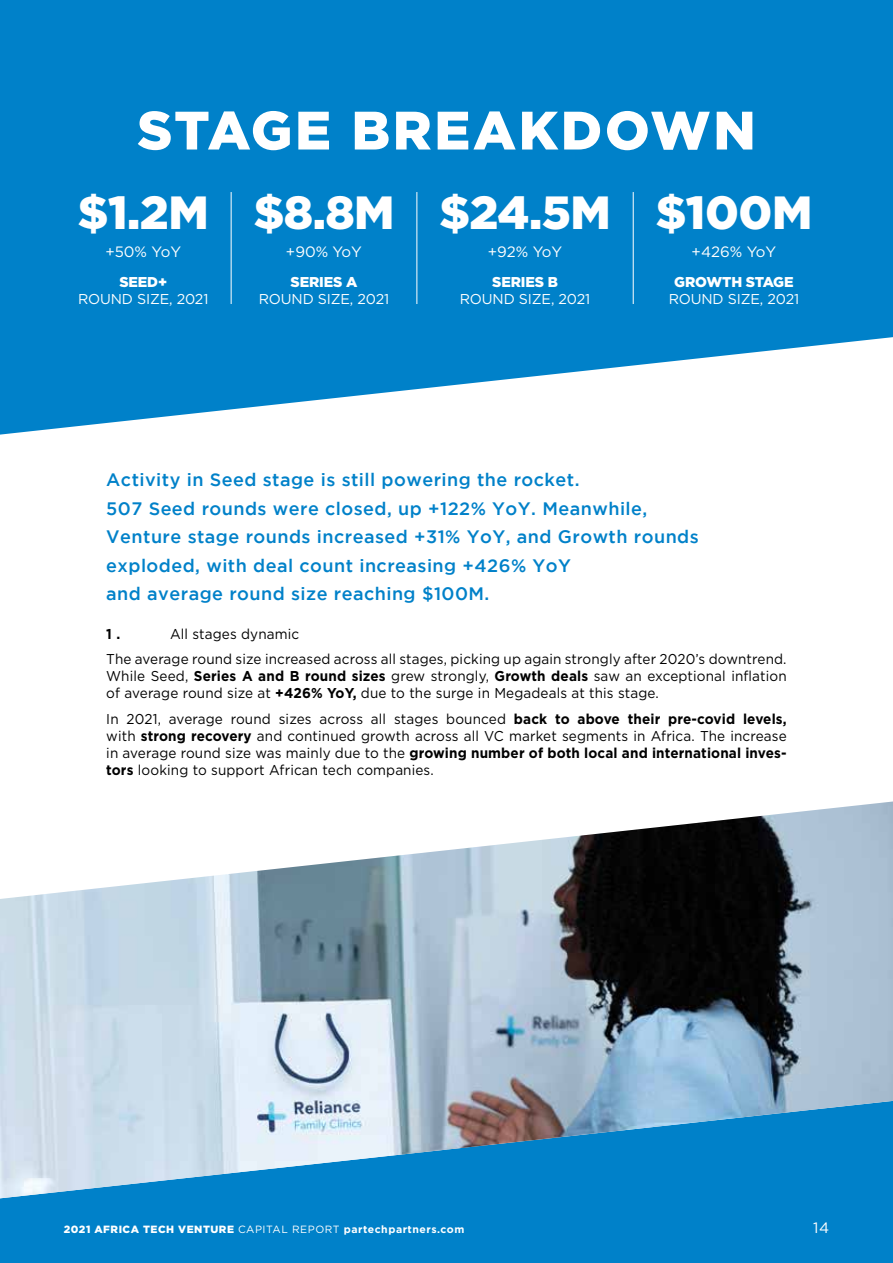
<style>
.page{position:relative;width:893px;height:1263px;background:#fff}
.page>*{position:absolute;margin:0;border:0;box-sizing:border-box;transform-origin:0 0}
.t1{font:900 54px "Gotham";letter-spacing:.05em;color:#fff}
.t2{font:900 46.5px "Gotham";letter-spacing:-.01em;color:#fff}
.t3{font:500 18px/28.5px "Gotham";letter-spacing:.025em;color:#0081c9}
.t4{font:15px "Gotham";color:#fff}
.t5{font:14.25px/17.1px "Gotham";letter-spacing:.01em;color:#000;scale:.95 1}
.t6{font:14.25px "Gotham";letter-spacing:-.01em;color:#fff}
.t7{font:900 14.25px "Gotham";letter-spacing:-.01em;color:#fff}
.t8{font:700 14.25px "Gotham";color:#000;scale:.95 1}
.t9{font:900 10.5px "Gotham";letter-spacing:.05em;color:#fff}
.s1{font-weight:700}
.s2{font-weight:400}
</style>
<div class="page">
<div style="left:0;top:1198px;width:893px;height:65px;background:#0081c9"></div>
<svg style="left:0;top:0;width:893px;height:435px;background:#1c8fcf"></svg>
<hr style="left:231px;top:192px;width:1px;height:112px;background:#fff">
<hr style="left:416px;top:192px;width:1px;height:112px;background:#fff">
<hr style="left:633px;top:192px;width:1px;height:112px;background:#fff">
<img style="left:0;top:801px;width:893px;height:397px">
<h1 class="t1" style="left:137px;top:93px;width:620px">STAGE BREAKDOWN</h1>
<h2 class="t2" style="left:78px;top:181px;width:736px">$1.2M $8.8M $24.5M $100M</h2>
<p class="t4" style="left:105px;top:242px;width:77px">+50% YoY</p>
<p class="t7" style="left:119px;top:272px;width:49px">SEED+</p>
<p class="t6" style="left:78px;top:290px;width:132px">ROUND SIZE, 2021</p>
<p class="t4" style="left:286px;top:242px;width:78px">+90% YoY</p>
<p class="t7" style="left:291px;top:272px;width:68px">SERIES A</p>
<p class="t6" style="left:259px;top:290px;width:132px">ROUND SIZE, 2021</p>
<p class="t4" style="left:488px;top:242px;width:76px">+92% YoY</p>
<p class="t7" style="left:492px;top:272px;width:67px">SERIES B</p>
<p class="t6" style="left:460px;top:290px;width:132px">ROUND SIZE, 2021</p>
<p class="t4" style="left:692px;top:242px;width:86px">+426% YoY</p>
<p class="t7" style="left:674px;top:272px;width:121px">GROWTH STAGE</p>
<p class="t6" style="left:669px;top:290px;width:132px">ROUND SIZE, 2021</p>
<p class="t3" style="left:106px;top:465px;width:594px">Activity in Seed stage is still powering the rocket.<br>507 Seed rounds were closed, up +122% YoY. Meanwhile, Venture stage rounds increased +31% YoY, and Growth rounds exploded, with deal count increasing +426% YoY<br>and average round size reaching $100M.</p>
<p class="t8" style="left:106px;top:624px;width:16px">1 .</p>
<p class="t5" style="left:106px;top:620px;width:718px;line-height:25.7px;text-indent:64px">All stages dynamic<br>The average round size increased across all stages, picking up again strongly after 2020’s downtrend.</p>
<p class="t5" style="left:106px;top:667px;width:718px">While Seed, <span class="s1">Series A and B round sizes</span> grew strongly, <span class="s1">Growth deals</span> saw an exceptional inflation of average round size at <span class="s1">+426% YoY,</span> due to the surge in Megadeals at this stage.</p>
<p class="t5" style="left:106px;top:710px;width:718px;text-align:justify">In 2021, average round sizes across all stages bounced <span class="s1">back to above their pre-covid levels, </span>with <span class="s1">strong recovery</span> and continued growth across all VC market segments in Africa. The increase in average round size was mainly due to the <span class="s1">growing number of both local and international inves&shy;tors</span> looking to support African tech companies.</p>
<p class="t9" style="left:64px;top:1222px;width:402px">2021 AFRICA TECH VENTURE <span class="s2">CAPITAL REPORT</span> <span class="s1">partechpartners.com</span></p>
<p class="t4" style="left:813px;top:1218px;width:18px">14</p>
</div>
